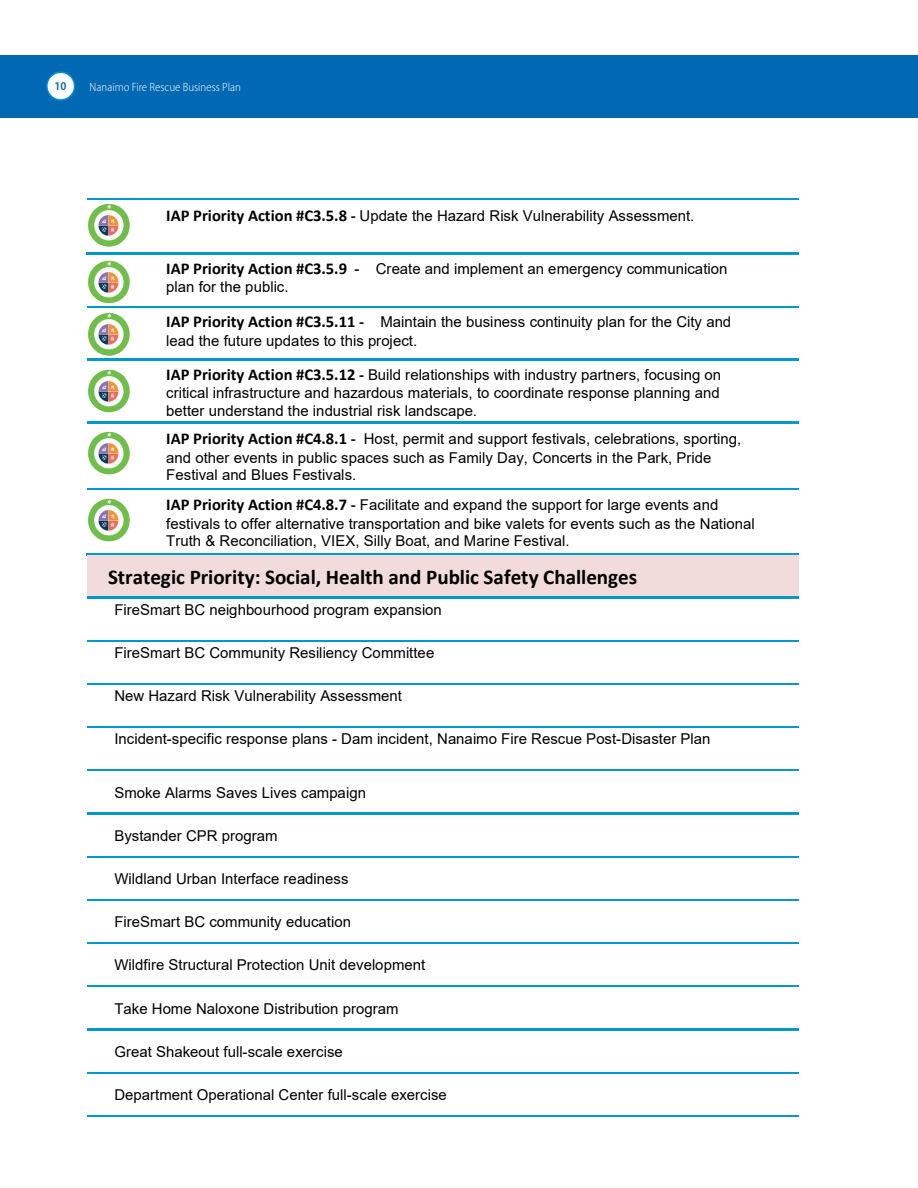
<style>
.page{position:relative;width:918px;height:1188px;background:#fff}
.page>*{position:absolute;margin:0;border:0;box-sizing:border-box;transform-origin:0 0}
.t1{font:700 21px "Calibri";color:#000}
.t2{font:15px/17.9px "Arial";color:#000}
.t3{font:300 semi-condensed 12px "Myriad Pro";color:#fff}
.t4{font:600 semi-condensed 12px "Myriad Pro";color:#0168b3}
.s1{font-family:"Calibri";font-weight:700;font-size:16.5px}
</style>
<div class="page">
<div style="left:0;top:55px;width:918px;height:62px;background:#0168b3"></div>
<hr style="left:87px;top:253px;width:712px;height:2px;background:#09c">
<hr style="left:87px;top:307px;width:712px;height:2px;background:#09c">
<hr style="left:87px;top:359px;width:712px;height:2px;background:#09c">
<hr style="left:87px;top:422px;width:712px;height:2px;background:#09c">
<hr style="left:87px;top:488px;width:712px;height:2px;background:#09c">
<hr style="left:86px;top:553px;width:713px;height:2px;background:#09c">
<img style="left:87px;top:260px;width:44px;height:43px;border-radius:22px">
<img style="left:87px;top:313px;width:44px;height:43px;border-radius:22px">
<img style="left:87px;top:369px;width:44px;height:43px;border-radius:22px">
<img style="left:87px;top:431px;width:44px;height:44px;border-radius:22px">
<img style="left:87px;top:498px;width:44px;height:43px;border-radius:22px">
<hr style="left:87px;top:198px;width:712px;height:2px;background:#09c">
<hr style="left:86px;top:252px;width:713px;height:2px;background:#09c">
<img style="left:87px;top:204px;width:44px;height:43px;border-radius:21px">
<div style="left:87px;top:556px;width:712px;height:41px;background:#f2dbdb"></div>
<hr style="left:87px;top:554px;width:712px;height:2px;background:#09c">
<hr style="left:87px;top:597px;width:712px;height:2px;background:#09c">
<hr style="left:87px;top:640px;width:712px;height:2px;background:#09c">
<hr style="left:87px;top:683px;width:712px;height:2px;background:#09c">
<hr style="left:87px;top:726px;width:712px;height:3px;background:#09c">
<hr style="left:87px;top:770px;width:712px;height:2px;background:#09c">
<hr style="left:87px;top:813px;width:712px;height:2px;background:#09c">
<hr style="left:87px;top:856px;width:712px;height:2px;background:#09c">
<hr style="left:87px;top:899px;width:712px;height:2px;background:#09c">
<hr style="left:87px;top:942px;width:712px;height:3px;background:#09c">
<hr style="left:87px;top:986px;width:712px;height:2px;background:#09c">
<hr style="left:87px;top:1029px;width:712px;height:2px;background:#09c">
<hr style="left:87px;top:1072px;width:712px;height:2px;background:#09c">
<hr style="left:87px;top:1115px;width:712px;height:2px;background:#09c">
<div style="left:47px;top:72px;width:28px;height:28px;background:#fff;border-radius:50%"></div>
<div style="left:46px;top:72px;width:29px;height:29px;border:2px solid #0093d0;border-radius:50%"></div>
<p class="t4" style="left:55px;top:78px;width:13px">10</p>
<p class="t3" style="left:90px;top:79px;width:153px">Nanaimo Fire Rescue Business Plan</p>
<p class="t2" style="left:166px;top:207px;width:530px"><span class="s1">IAP Priority Action #C3.5.8 -</span> Update the Hazard Risk Vulnerability Assessment.</p>
<p class="t2" style="left:166px;top:259px;width:563px;line-height:18.6px"><span class="s1">IAP Priority Action #C3.5.9 -</span> Create and implement an emergency communication plan for the public.</p>
<p class="t2" style="left:166px;top:313px;width:566px;line-height:18.3px"><span class="s1">IAP Priority Action #C3.5.11 -</span> Maintain the business continuity plan for the City and lead the future updates to this project.</p>
<p class="t2" style="left:166px;top:365px;width:556px;text-align:justify"><span class="s1">IAP Priority Action #C3.5.12 -</span> Build relationships with industry partners, focusing on critical infrastructure and hazardous materials, to coordinate response planning and better understand the industrial risk landscape.</p>
<p class="t2" style="left:166px;top:430px;width:576px"><span class="s1">IAP Priority Action #C4.8.1 -</span> Host, permit and support festivals, celebrations, sporting, and other events in public spaces such as Family Day, Concerts in the Park, Pride<br>Festival and Blues Festivals.</p>
<p class="t2" style="left:166px;top:496px;width:590px"><span class="s1">IAP Priority Action #C4.8.7 -</span> Facilitate and expand the support for large events and festivals to offer alternative transportation and bike valets for events such as the National<br>Truth &amp; Reconciliation, VIEX, Silly Boat, and Marine Festival.</p>
<p class="t1" style="left:108px;top:562px;width:531px">Strategic Priority: Social, Health and Public Safety Challenges</p>
<p class="t2" style="left:114px;top:601px;width:329px">FireSmart BC neighbourhood program expansion</p>
<p class="t2" style="left:114px;top:644px;width:321px">FireSmart BC Community Resiliency Committee</p>
<p class="t2" style="left:114px;top:687px;width:289px">New Hazard Risk Vulnerability Assessment</p>
<p class="t2" style="left:114px;top:730px;width:597px">Incident-specific response plans - Dam incident, Nanaimo Fire Rescue Post-Disaster Plan</p>
<p class="t2" style="left:114px;top:783px;width:253px">Smoke Alarms Saves Lives campaign</p>
<p class="t2" style="left:114px;top:827px;width:165px">Bystander CPR program</p>
<p class="t2" style="left:114px;top:870px;width:236px">Wildland Urban Interface readiness</p>
<p class="t2" style="left:114px;top:913px;width:238px">FireSmart BC community education</p>
<p class="t2" style="left:114px;top:956px;width:312px">Wildfire Structural Protection Unit development</p>
<p class="t2" style="left:114px;top:999px;width:286px">Take Home Naloxone Distribution program</p>
<p class="t2" style="left:114px;top:1043px;width:230px">Great Shakeout full-scale exercise</p>
<p class="t2" style="left:114px;top:1086px;width:334px">Department Operational Center full-scale exercise</p>
</div>
